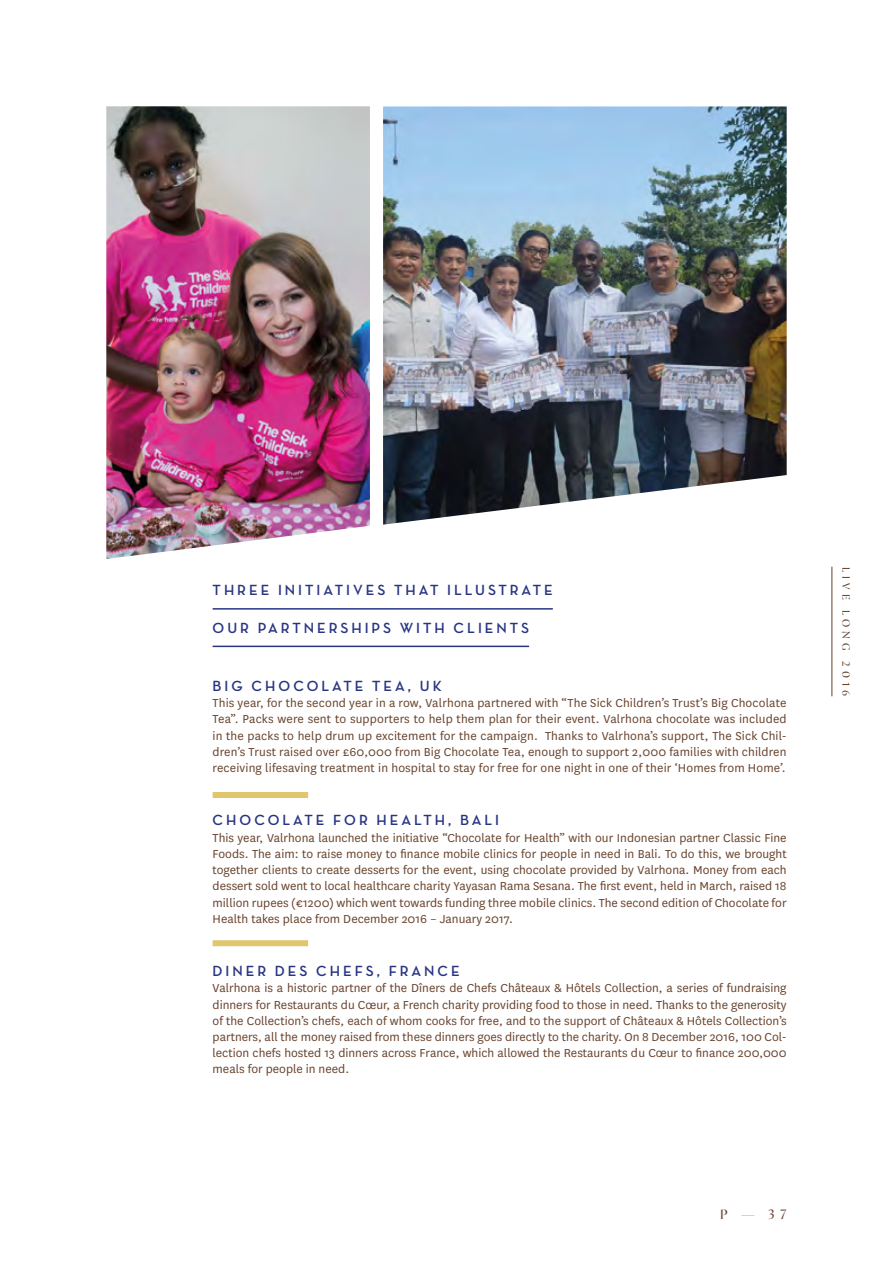
<style>
.page{position:relative;width:893px;height:1263px;background:#fff}
.page>*{position:absolute;margin:0;border:0;box-sizing:border-box;transform-origin:0 0}
.t1{font:15px "Neutra Disp Bold Alt";letter-spacing:.2em;color:#283583}
.t2{font:13.5px/16.2px "National";color:#68422c;text-align:justify}
.t3{font:13.5px "Proza Display";color:#68422c}
.t4{font:10.5px "Proza Display";letter-spacing:.4em;color:#68422c}
</style>
<div class="page">
<hr style="left:832px;top:567px;width:1px;height:129px;background:#68422c">
<hr style="left:213px;top:608px;width:340px;height:2px;background:#283583">
<hr style="left:213px;top:646px;width:316px;height:1px;background:#283583">
<img style="left:106px;top:106px;width:264px;height:453px">
<img style="left:383px;top:106px;width:404px;height:419px">
<div style="left:213px;top:792px;width:95px;height:6px;background:#e0c76d"></div>
<div style="left:213px;top:940px;width:95px;height:6px;background:#e0c76d"></div>
<p class="t1" style="left:213px;top:582px;width:342px">THREE INITIATIVES THAT ILLUSTRATE</p>
<p class="t1" style="left:213px;top:619px;width:318px">OUR PARTNERSHIPS WITH CLIENTS</p>
<p class="t1" style="left:213px;top:678px;width:231px">BIG CHOCOLATE TEA, UK</p>
<p class="t2" style="left:213px;top:694px;width:576px">This year, for the second year in a row, Valrhona partnered with “The Sick Children’s Trust’s Big Chocolate Tea”. Packs were sent to supporters to help them plan for their event. Valrhona chocolate was included in the packs to help drum up excitement for the campaign. Thanks to Valrhona’s support, The Sick Chil&shy;dren’s Trust raised over £60,000 from Big Chocolate Tea, enough to support 2,000 families with children receiving lifesaving treatment in hospital to stay for free for one night in one of their ‘Homes from Home’.</p>
<p class="t1" style="left:213px;top:812px;width:288px">CHOCOLATE FOR HEALTH, BALI</p>
<p class="t2" style="left:213px;top:829px;width:576px">This year, Valrhona launched the initiative “Chocolate for Health” with our Indonesian partner Classic Fine Foods. The aim: to raise money to finance mobile clinics for people in need in Bali. To do this, we brought together clients to create desserts for the event, using chocolate provided by Valrhona. Money from each dessert sold went to local healthcare charity Yayasan Rama Sesana. The first event, held in March, raised 18 million rupees (€1200) which went towards funding three mobile clinics. The second edition of Chocolate for Health takes place from December 2016 – January 2017.</p>
<p class="t1" style="left:213px;top:963px;width:249px">DINER DES CHEFS, FRANCE</p>
<p class="t2" style="left:213px;top:979px;width:576px">Valrhona is a historic partner of the Dîners de Chefs Châteaux &amp; Hôtels Collection, a series of fundraising dinners for Restaurants du Cœur, a French charity providing food to those in need. Thanks to the generosity of the Collection’s chefs, each of whom cooks for free, and to the support of Châteaux &amp; Hôtels Collection’s partners, all the money raised from these dinners goes directly to the charity. On 8 December 2016, 100 Col&shy;lection chefs hosted 13 dinners across France, which allowed the Restaurants du Cœur to finance 200,000 meals for people in need.</p>
<p class="t3" style="left:720px;top:1206px;width:68px">P — 3 7</p>
<p class="t4" style="left:852px;top:567px;width:131px;rotate:90deg">LIVE LONG 2016</p>
</div>
